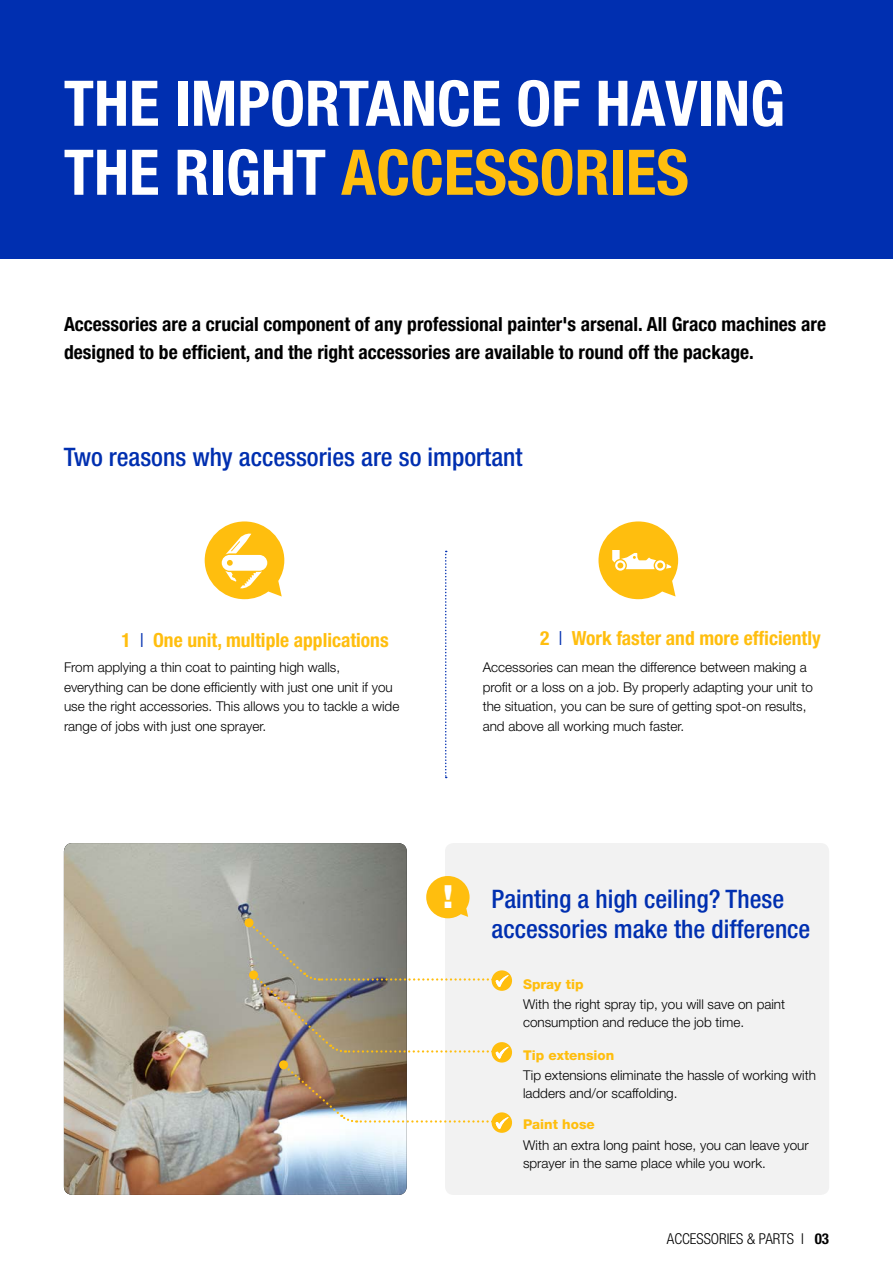
<style>
.page{position:relative;width:893px;height:1263px;background:#fff}
.page>*{position:absolute;margin:0;border:0;box-sizing:border-box;transform-origin:0 0}
.t1{font:700 condensed 63px/69px "Helvetica Neue LT Std";color:#fff}
.t2{font:500 condensed 25.5px/30px "Helvetica Neue LT Std";color:#002fb0}
.t3{font:700 condensed 19.5px/28.5px "Helvetica Neue LT Std";color:#000}
.t4{font:700 condensed 19.5px "Helvetica Neue LT Std";color:#ffbe0e}
.t5{font:300 condensed 15px "Helvetica Neue LT Std";color:#000}
.t6{font:300 13.5px/19.5px "Helvetica Neue LT Std";color:#000}
.t7{font:800 13.5px "Helvetica Neue LT Std";color:#ffbe0e}
.s1{color:#ffbe0e}
.s2{font-weight:300;color:#002fb0}
.s3{font-weight:700}
</style>
<div class="page">
<div style="left:0;top:0;width:893px;height:259px;background:#002fb0"></div>
<div style="left:445px;top:843px;width:384px;height:352px;background:#f2f2f2;border-radius:9px"></div>
<img style="left:64px;top:843px;width:343px;height:352px">
<svg style="left:205px;top:521px;width:79px;height:78px"></svg>
<svg style="left:598px;top:521px;width:80px;height:78px"></svg>
<svg style="left:244px;top:918px;width:9px;height:9px"></svg>
<div style="left:492px;top:970px;width:20px;height:21px;background:#ffbe0e;border-radius:50%"></div>
<div style="left:492px;top:1042px;width:20px;height:20px;background:#ffbe0e;border-radius:50%"></div>
<div style="left:492px;top:1112px;width:20px;height:21px;background:#ffbe0e;border-radius:50%"></div>
<svg style="left:445px;top:551px;width:2px;height:227px"></svg>
<img style="left:247px;top:876px;width:262px;height:254px">
<h1 class="t1" style="left:64px;top:68px;width:723px">THE IMPORTANCE OF HAVING<br>THE RIGHT <span class="s1">ACCESSORIES</span></h1>
<h3 class="t3" style="left:64px;top:309px;width:764px">Accessories are a crucial component of any professional painter's arsenal. All Graco machines are designed to be efficient, and the right accessories are available to round off the package.</h3>
<h2 class="t2" style="left:64px;top:442px;width:460px">Two reasons why accessories are so important</h2>
<h3 class="t4" style="left:121px;top:628px;width:269px">1 <span class="s2">I</span> One unit, multiple applications</h3>
<h3 class="t4" style="left:540px;top:626px;width:282px">2 <span class="s2">I</span> Work faster and more efficiently</h3>
<p class="t6" style="left:64px;top:657px;width:337px">From applying a thin coat to painting high walls, everything can be done efficiently with just one unit if you use the right accessories. This allows you to tackle a wide range of jobs with just one sprayer.</p>
<p class="t6" style="left:483px;top:657px;width:332px">Accessories can mean the difference between making a profit or a loss on a job. By properly adapting your unit to the situation, you can be sure of getting spot-on results, and above all working much faster.</p>
<h2 class="t2" style="left:492px;top:883px;width:320px">Painting a high ceiling? These accessories make the difference</h2>
<p class="t7" style="left:523px;top:976px;width:62px">Spray tip</p>
<p class="t6" style="left:523px;top:995px;width:264px;line-height:18px">With the right spray tip, you will save on paint consumption and reduce the job time.</p>
<p class="t7" style="left:523px;top:1047px;width:93px">Tip extension</p>
<p class="t6" style="left:523px;top:1066px;width:294px;line-height:18px">Tip extensions eliminate the hassle of working with ladders and/or scaffolding.</p>
<p class="t6" style="left:523px;top:1136px;width:287px;line-height:18px">With an extra long paint hose, you can leave your sprayer in the same place while you work.</p>
<p class="t7" style="left:523px;top:1116px;width:73px">Paint hose</p>
<p class="t5" style="left:667px;top:1230px;width:164px">ACCESSORIES &amp; PARTS I <span class="s3">03</span></p>
</div>
